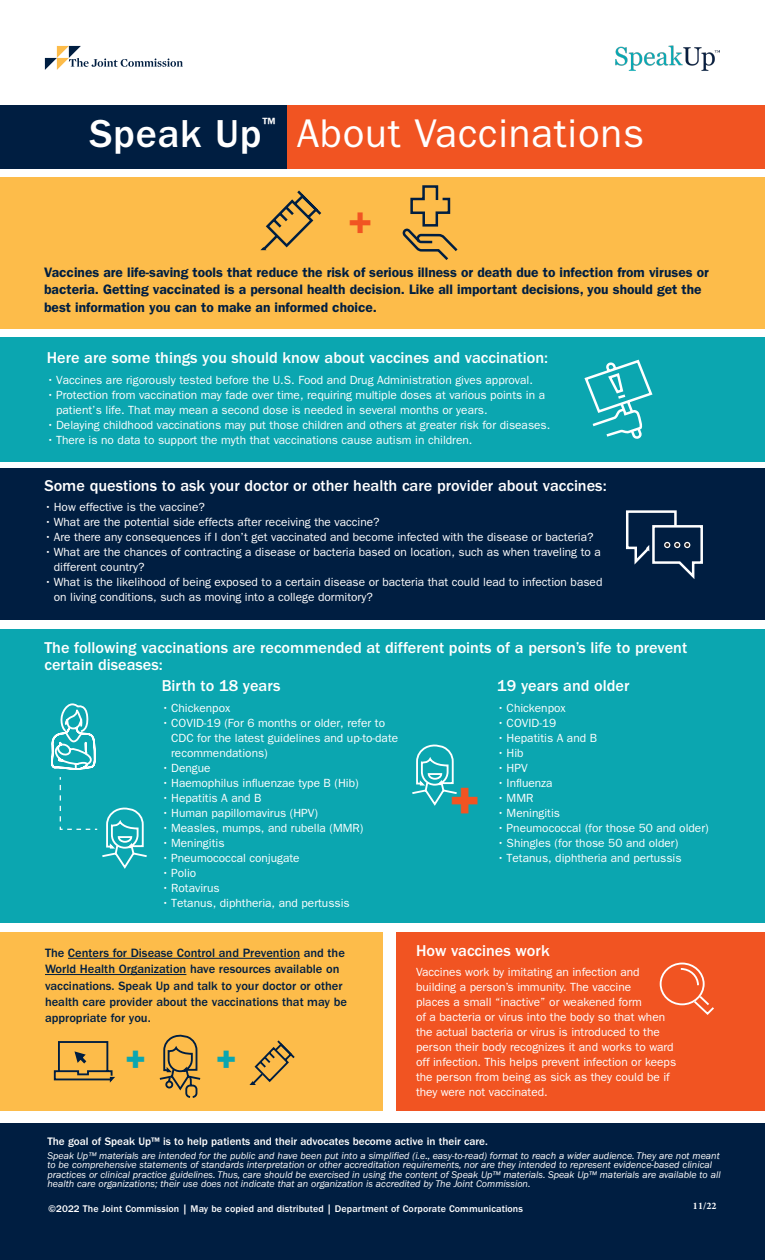
<style>
.page{position:relative;width:765px;height:1260px;background:#fff}
.page>*{position:absolute;margin:0;border:0;box-sizing:border-box;transform-origin:0 0}
.inner_bullets{font:50px "ITC Franklin Gothic Std Hvy";color:#f15422}
.inner_bullets-2{font:600 42.5px "ITC Franklin Gothic Std";color:#f15422}
.t1{font:500 40.38px "ITC Franklin Gothic Std";letter-spacing:.02em;color:#fff}
.t2{font:40.25px "ITC Franklin Gothic Std";letter-spacing:.02em;color:#fff}
.inner_bullets-3{font:33.75px "ITC Franklin Gothic Std Hvy";color:#0ba6b0}
.t3{font:500 16.75px "ITC Franklin Gothic Std";color:#fff}
._10_pt_subhead{font:500 16.25px/17.5px "ITC Franklin Gothic Std";color:#fff}
.text{font:600 13.75px/17.5px "ITC Franklin Gothic Std";color:#001e41}
._10_pt_subhead-2{font:500 12.5px/16.2px "ITC Franklin Gothic Std";color:#001e41}
.bullets{font:11.88px/15px "ITC Franklin Gothic Std";color:#fff}
.text-2{font:11.88px/15px "ITC Franklin Gothic Std";color:#fff}
.subhead{font:500 11.25px "ITC Franklin Gothic Std";color:#fff}
.text-3{font:italic 10px/9.6px "ITC Franklin Gothic Std";color:#fff}
.interior_subhead{font:500 10px "ITC Franklin Gothic Std";letter-spacing:.01em;color:#fff}
.interior_subhead-2{font:700 10px "Minion Pro";color:#fff}
</style>
<div class="page">
<div style="left:0;top:337px;width:765px;height:124px;background:#0ba6b0"></div>
<div style="left:0;top:105px;width:765px;height:64px;background:#f15422"></div>
<div style="left:0;top:1123px;width:765px;height:137px;background:#001e41"></div>
<svg style="left:45px;top:46px;width:138px;height:24px"></svg>
<div style="left:0;top:105px;width:287px;height:64px;background:#001e41"></div>
<div style="left:0;top:177px;width:765px;height:151px;background:#fdbc4a"></div>
<div style="left:0;top:629px;width:765px;height:293px;background:#0ba6b0"></div>
<img style="left:615px;top:45px;width:104px;height:26px">
<div style="left:0;top:468px;width:765px;height:152px;background:#001e41"></div>
<svg style="left:584px;top:359px;width:69px;height:80px"></svg>
<div style="left:0;top:932px;width:382px;height:179px;background:#fdbc4a"></div>
<div style="left:397px;top:932px;width:368px;height:179px;background:#f15422"></div>
<hr style="left:68px;top:958px;width:232px;height:1px;background:#001e41">
<hr style="left:45px;top:974px;width:141px;height:1px;background:#001e41">
<svg style="left:53px;top:1041px;width:62px;height:42px"></svg>
<svg style="left:260px;top:190px;width:62px;height:61px"></svg>
<svg style="left:402px;top:185px;width:56px;height:75px"></svg>
<svg style="left:626px;top:510px;width:77px;height:69px"></svg>
<svg style="left:412px;top:744px;width:45px;height:62px"></svg>
<svg style="left:51px;top:703px;width:96px;height:166px"></svg>
<svg style="left:159px;top:1034px;width:42px;height:64px"></svg>
<svg style="left:249px;top:1040px;width:46px;height:45px"></svg>
<svg style="left:680px;top:967px;width:20px;height:19px"></svg>
<div style="left:660px;top:963px;width:45px;height:42px;border:2px solid #fff;border-radius:50%"></div>
<svg style="left:692px;top:994px;width:22px;height:21px"></svg>
<p class="t1" style="left:89px;top:111px;width:174px">Speak Up</p>
<p class="t3" style="left:262px;top:115px;width:15px">™</p>
<p class="t2" style="left:297px;top:110px;width:349px">About Vaccinations</p>
<p class="inner_bullets-2" style="left:347px;top:195px;width:27px">+</p>
<p class="text" style="left:44px;top:263px;width:666px">Vaccines are life-saving tools that reduce the risk of serious illness or death due to infection from viruses or bacteria. Getting vaccinated is a personal health decision. Like all important decisions, you should get the best information you can to make an informed choice.</p>
<p class="_10_pt_subhead" style="left:47px;top:349px;width:503px">Here are some things you should know about vaccines and vaccination:</p>
<p class="bullets" style="left:47px;top:373px;width:488px">• Vaccines are rigorously tested before the U.S. Food and Drug Administration gives approval.</p>
<p class="bullets" style="left:56px;top:388px;width:491px;text-indent:-9px">• Protection from vaccination may fade over time, requiring multiple doses at various points in a patient’s life. That may mean a second dose is needed in several months or years.</p>
<p class="bullets" style="left:47px;top:418px;width:505px">• Delaying childhood vaccinations may put those children and others at greater risk for diseases.</p>
<p class="bullets" style="left:47px;top:433px;width:427px">• There is no data to support the myth that vaccinations cause autism in children.</p>
<p class="_10_pt_subhead" style="left:44px;top:477px;width:564px">Some questions to ask your doctor or other health care provider about vaccines:</p>
<p class="bullets" style="left:44px;top:500px;width:162px">• How effective is the vaccine?</p>
<p class="bullets" style="left:44px;top:515px;width:337px">• What are the potential side effects after receiving the vaccine?</p>
<p class="bullets" style="left:44px;top:530px;width:551px">• Are there any consequences if I don’t get vaccinated and become infected with the disease or bacteria?</p>
<p class="bullets" style="left:54px;top:545px;width:549px;text-indent:-9px">• What are the chances of contracting a disease or bacteria based on location, such as when traveling to a different country?</p>
<p class="bullets" style="left:54px;top:575px;width:550px;text-indent:-9px">• What is the likelihood of being exposed to a certain disease or bacteria that could lead to infection based on living conditions, such as moving into a college dormitory?</p>
<p class="_10_pt_subhead" style="left:44px;top:639px;width:644px">The following vaccinations are recommended at different points of a person’s life to prevent certain diseases:</p>
<p class="_10_pt_subhead" style="left:162px;top:677px;width:120px">Birth to 18 years</p>
<p class="bullets" style="left:162px;top:701px;width:70px">• Chickenpox</p>
<p class="bullets" style="left:171px;top:716px;width:229px;text-indent:-9px">• COVID-19 (For 6 months or older, refer to<br>CDC for the latest guidelines and up-to-date recommendations)</p>
<p class="bullets" style="left:162px;top:761px;width:50px">• Dengue</p>
<p class="bullets" style="left:162px;top:776px;width:198px">• Haemophilus influenzae type B (Hib)</p>
<p class="bullets" style="left:162px;top:791px;width:101px">• Hepatitis A and B</p>
<p class="bullets" style="left:162px;top:806px;width:158px">• Human papillomavirus (HPV)</p>
<p class="bullets" style="left:162px;top:821px;width:203px">• Measles, mumps, and rubella (MMR)</p>
<p class="bullets" style="left:162px;top:836px;width:64px">• Meningitis</p>
<p class="bullets" style="left:162px;top:851px;width:139px">• Pneumococcal conjugate</p>
<p class="bullets" style="left:162px;top:866px;width:36px">• Polio</p>
<p class="bullets" style="left:162px;top:881px;width:59px">• Rotavirus</p>
<p class="bullets" style="left:162px;top:896px;width:189px">• Tetanus, diphtheria, and pertussis</p>
<p class="inner_bullets" style="left:450px;top:768px;width:31px">+</p>
<p class="_10_pt_subhead" style="left:497px;top:677px;width:134px">19 years and older</p>
<p class="bullets" style="left:497px;top:701px;width:70px">• Chickenpox</p>
<p class="bullets" style="left:497px;top:716px;width:61px">• COVID-19</p>
<p class="bullets" style="left:497px;top:731px;width:101px">• Hepatitis A and B</p>
<p class="bullets" style="left:497px;top:746px;width:28px">• Hib</p>
<p class="bullets" style="left:497px;top:761px;width:32px">• HPV</p>
<p class="bullets" style="left:497px;top:776px;width:57px">• Influenza</p>
<p class="bullets" style="left:497px;top:791px;width:38px">• MMR</p>
<p class="bullets" style="left:497px;top:806px;width:64px">• Meningitis</p>
<p class="bullets" style="left:497px;top:821px;width:213px">• Pneumococcal (for those 50 and older)</p>
<p class="bullets" style="left:497px;top:836px;width:183px">• Shingles (for those 50 and older)</p>
<p class="bullets" style="left:497px;top:851px;width:186px">• Tetanus, diphtheria and pertussis</p>
<p class="_10_pt_subhead-2" style="left:45px;top:945px;width:304px">The Centers for Disease Control and Prevention and the World Health Organization have resources available on vaccinations. Speak Up and talk to your doctor or other health care provider about the vaccinations that may be appropriate for you.</p>
<p class="_10_pt_subhead" style="left:416px;top:942px;width:135px">How vaccines work</p>
<p class="text-2" style="left:416px;top:965px;width:262px">Vaccines work by imitating an infection and building a person’s immunity. The vaccine<br>places a small “inactive” or weakened form<br>of a bacteria or virus into the body so that when the actual bacteria or virus is introduced to the person their body recognizes it and works to ward off infection. This helps prevent infection or keeps the person from being as sick as they could be if they were not vaccinated.</p>
<p class="inner_bullets-3" style="left:125px;top:1037px;width:22px">+</p>
<p class="inner_bullets-3" style="left:216px;top:1038px;width:22px">+</p>
<p class="subhead" style="left:47px;top:1135px;width:442px">The goal of Speak Up™ is to help patients and their advocates become active in their care.</p>
<p class="text-3" style="left:47px;top:1151px;width:675px">Speak Up™ materials are intended for the public and have been put into a simplified (i.e., easy-to-read) format to reach a wider audience. They are not meant to be comprehensive statements of standards interpretation or other accreditation requirements, nor are they intended to represent evidence-based clinical practices or clinical practice guidelines. Thus, care should be exercised in using the content of Speak Up™ materials. Speak Up™ materials are available to all health care organizations; their use does not indicate that an organization is accredited by The Joint Commission.</p>
<p class="interior_subhead" style="left:49px;top:1203px;width:476px">©2022 The Joint Commission | May be copied and distributed | Department of Corporate Communications</p>
<p class="interior_subhead-2" style="left:693px;top:1199px;width:25px">11/22</p>
</div>
